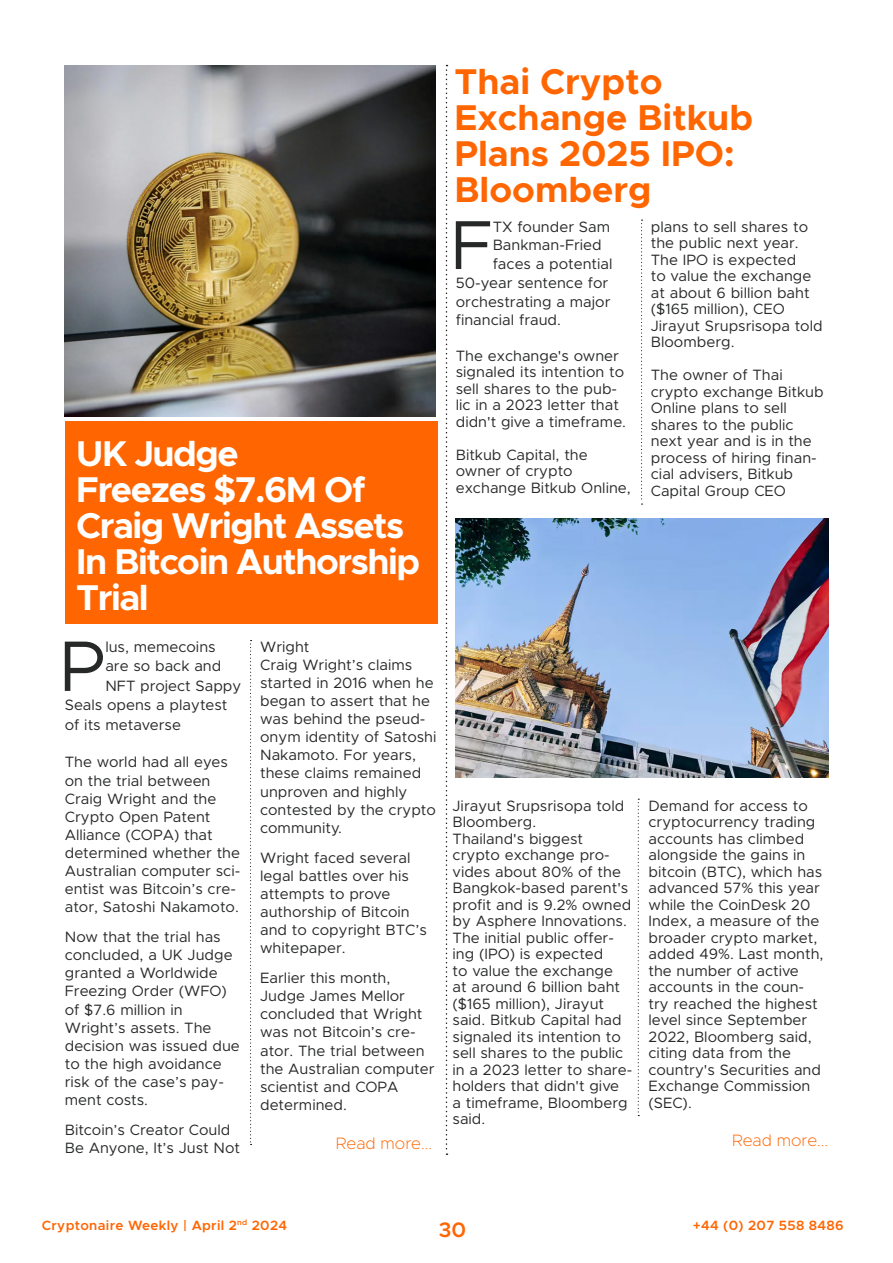
<style>
.page{position:relative;width:893px;height:1263px;background:#fff}
.page>*{position:absolute;margin:0;border:0;box-sizing:border-box;transform-origin:0 0}
.Body_paragraph{font:71.7px "Metropolis";color:#272928}
.Body_paragraph-2{font:69.6px "Metropolis";color:#272928}
.t1{font:700 36px/36px "Metropolis";letter-spacing:-.04em;color:#fff}
.t2{font:700 36px/36px "Metropolis";color:#ff6500}
.t3{font:600 21px "Metropolis";color:#ff6500}
.t4{font:200 16.5px "Metropolis";color:#ff6500}
.Body_paragraph-3{font:15px/16.5px "Metropolis";color:#272928}
.t5{font:600 13.5px "Metropolis";letter-spacing:.025em;color:#ff6500}
</style>
<div class="page">
<svg style="left:641px;top:220px;width:2px;height:285px"></svg>
<svg style="left:638px;top:799px;width:1px;height:317px"></svg>
<div style="left:65px;top:421px;width:372px;height:202px;background:#ff6500"></div>
<img style="left:65px;top:66px;width:371px;height:351px">
<img style="left:455px;top:518px;width:373px;height:259px">
<svg style="left:446px;top:65px;width:1px;height:1090px"></svg>
<svg style="left:250px;top:640px;width:2px;height:505px"></svg>
<p class="t1" style="left:76px;top:436px;width:164px">UK Judge</p>
<p class="t1" style="left:76px;top:472px;width:345px">Freezes $7.6M Of<br>Craig Wright Assets<br>In Bitcoin Authorship<br>Trial</p>
<p class="t2" style="left:454px;top:64px;width:210px">Thai Crypto</p>
<p class="t2" style="left:454px;top:100px;width:300px">Exchange Bitkub<br>Plans 2025 IPO:<br>Bloomberg</p>
<p class="Body_paragraph-2" style="left:450px;top:202px;width:44px">F</p>
<p class="Body_paragraph-3" style="left:493px;top:218px;width:119px">TX founder Sam</p>
<p class="Body_paragraph-3" style="left:651px;top:218px;width:159px">plans to sell shares to the public next year.</p>
<p class="Body_paragraph-3" style="left:651px;top:251px;width:173px">The IPO is expected<br>to value the exchange at about 6 billion baht ($165 million), CEO<br>Jirayut Srupsrisopa told<br>Bloomberg.</p>
<p class="Body_paragraph-3" style="left:651px;top:367px;width:174px">The owner of Thai crypto exchange Bitkub<br>Online plans to sell shares to the public next year and is in the process of hiring finan&shy;cial advisers, Bitkub<br>Capital Group CEO</p>
<p class="Body_paragraph-3" style="left:493px;top:237px;width:111px">Bankman-Fried</p>
<p class="Body_paragraph-3" style="left:493px;top:256px;width:121px">faces a potential</p>
<p class="Body_paragraph-3" style="left:456px;top:274px;width:154px">50-year sentence for</p>
<p class="Body_paragraph-3" style="left:456px;top:293px;width:156px">orchestrating a major</p>
<p class="Body_paragraph-3" style="left:456px;top:312px;width:107px">financial fraud.</p>
<p class="Body_paragraph-3" style="left:456px;top:347px;width:172px">The exchange's owner signaled its intention to sell shares to the pub&shy;lic in a 2023 letter that didn't give a timeframe.</p>
<p class="Body_paragraph-3" style="left:456px;top:446px;width:176px">Bitkub Capital, the owner of crypto exchange Bitkub Online,</p>
<p class="Body_paragraph" style="left:59px;top:622px;width:48px">P</p>
<p class="Body_paragraph-3" style="left:105px;top:638px;width:112px">lus, memecoins</p>
<p class="Body_paragraph-3" style="left:105px;top:658px;width:118px">are so back and</p>
<p class="Body_paragraph-3" style="left:105px;top:677px;width:138px">NFT project Sappy</p>
<p class="Body_paragraph-3" style="left:65px;top:697px;width:164px">Seals opens a playtest</p>
<p class="Body_paragraph-3" style="left:65px;top:716px;width:118px">of its metaverse</p>
<p class="Body_paragraph-3" style="left:65px;top:753px;width:177px;line-height:18px">The world had all eyes on the trial between<br>Craig Wright and the<br>Crypto Open Patent<br>Alliance (COPA) that determined whether the<br>Australian computer sci&shy;entist was Bitcoin’s cre&shy;ator, Satoshi Nakamoto.</p>
<p class="Body_paragraph-3" style="left:65px;top:928px;width:177px;line-height:18px">Now that the trial has concluded, a UK Judge granted a Worldwide<br>Freezing Order (WFO) of $7.6 million in<br>Wright’s assets. The decision was issued due to the high avoidance risk of the case’s pay&shy;ment costs.</p>
<p class="Body_paragraph-3" style="left:65px;top:1121px;width:177px;line-height:18px">Bitcoin’s Creator Could<br>Be Anyone, It’s Just Not</p>
<p class="Body_paragraph-3" style="left:260px;top:638px;width:51px">Wright</p>
<p class="Body_paragraph-3" style="left:260px;top:656px;width:178px;line-height:18px">Craig Wright’s claims started in 2016 when he began to assert that he was behind the pseud&shy;onym identity of Satoshi<br>Nakamoto. For years, these claims remained unproven and highly contested by the crypto community.</p>
<p class="Body_paragraph-3" style="left:260px;top:848px;width:168px;line-height:18px">Wright faced several legal battles over his attempts to prove authorship of Bitcoin and to copyright BTC’s whitepaper.</p>
<p class="Body_paragraph-3" style="left:260px;top:969px;width:176px;line-height:18px">Earlier this month,<br>Judge James Mellor concluded that Wright was not Bitcoin’s cre&shy;ator. The trial between the Australian computer scientist and COPA determined.</p>
<p class="Body_paragraph-3" style="left:453px;top:797px;width:173px">Jirayut Srupsrisopa told<br>Bloomberg.</p>
<p class="Body_paragraph-3" style="left:453px;top:830px;width:181px">Thailand's biggest crypto exchange pro&shy;vides about 80% of the<br>Bangkok-based parent's profit and is 9.2% owned by Asphere Innovations.<br>The initial public offer&shy;ing (IPO) is expected<br>to value the exchange<br>at around 6 billion baht ($165 million), Jirayut said. Bitkub Capital had signaled its intention to sell shares to the public in a 2023 letter to share&shy;holders that didn't give<br>a timeframe, Bloomberg said.</p>
<p class="Body_paragraph-3" style="left:648px;top:797px;width:177px">Demand for access to cryptocurrency trading accounts has climbed alongside the gains in bitcoin (BTC), which has advanced 57% this year while the CoinDesk 20<br>Index, a measure of the broader crypto market, added 49%. Last month, the number of active accounts in the coun&shy;try reached the highest level since September<br>2022, Bloomberg said, citing data from the country's Securities and<br>Exchange Commission (SEC).</p>
<p class="t4" style="left:336px;top:1133px;width:98px">Read more...</p>
<p class="t4" style="left:732px;top:1130px;width:98px">Read more...</p>
<p class="t5" style="left:42px;top:1217px;width:247px">Cryptonaire Weekly | April 2<sup>nd</sup> 2024</p>
<p class="t5" style="left:693px;top:1217px;width:153px">+44 (0) 207 558 8486</p>
<h3 class="t3" style="left:439px;top:1216px;width:29px">30</h3>
</div>
